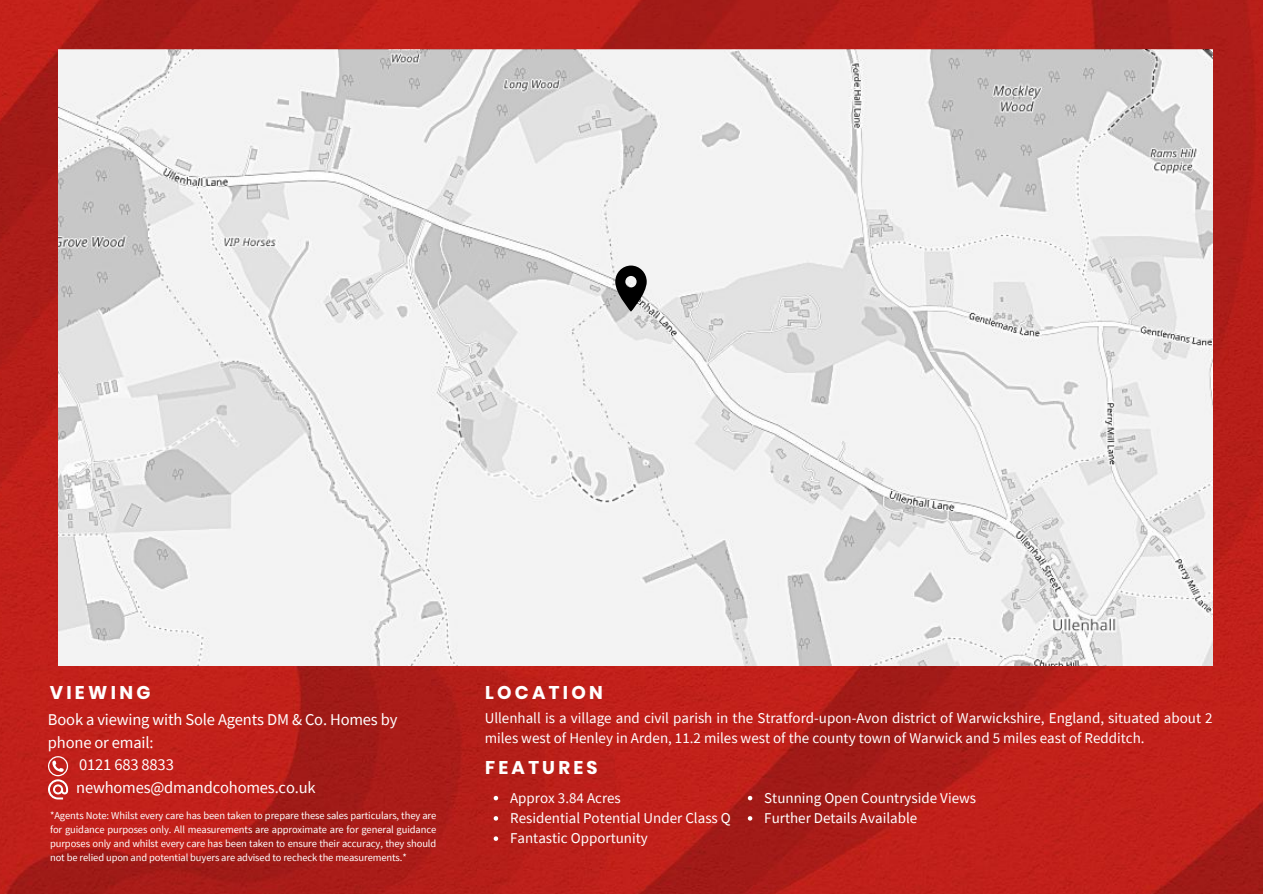
<style>
.page{position:relative;width:1263px;height:894px;background:#fff}
.page>*{position:absolute;margin:0;border:0;box-sizing:border-box;transform-origin:0 0}
.t1{font:700 18.3px "Poppins";letter-spacing:.18em;color:#fff}
.t2{font:16.5px "Source Sans Pro";letter-spacing:-.01em;color:#fff}
.t3{font:15px/20.2px "Source Sans Pro";color:#fff}
.t4{font:10.5px/14px "Source Sans Pro";letter-spacing:-.01em;color:#fff;text-align:justify}
</style>
<div class="page">
<img style="left:0;top:0;width:1263px;height:893px">
<img style="left:58px;top:50px;width:1155px;height:615px">
<svg style="left:615px;top:265px;width:32px;height:46px"></svg>
<svg style="left:48px;top:756px;width:20px;height:43px"></svg>
<svg style="left:494px;top:795px;width:4px;height:5px"></svg>
<svg style="left:494px;top:815px;width:4px;height:5px"></svg>
<svg style="left:494px;top:836px;width:4px;height:4px"></svg>
<svg style="left:748px;top:795px;width:4px;height:5px"></svg>
<svg style="left:748px;top:815px;width:4px;height:5px"></svg>
<p class="t1" style="left:50px;top:679px;width:102px">VIEWING</p>
<p class="t2" style="left:48px;top:708px;width:351px">Book a viewing with Sole Agents DM &amp; Co. Homes by</p>
<p class="t2" style="left:48px;top:731px;width:107px">phone or email:</p>
<p class="t2" style="left:79px;top:753px;width:96px">0121 683 8833</p>
<p class="t2" style="left:76px;top:776px;width:241px">newhomes@dmandcohomes.co.uk</p>
<p class="t4" style="left:50px;top:808px;width:388px">*Agents Note: Whilst every care has been taken to prepare these sales particulars, they are for guidance purposes only. All measurements are approximate are for general guidance purposes only and whilst every care has been taken to ensure their accuracy, they should not be relied upon and potential buyers are advised to recheck the measurements.*</p>
<p class="t1" style="left:485px;top:679px;width:119px">LOCATION</p>
<p class="t3" style="left:485px;top:707px;width:729px">Ullenhall is a village and civil parish in the Stratford-upon-Avon district of Warwickshire, England, situated about 2 miles west of Henley in Arden, 11.2 miles west of the county town of Warwick and 5 miles east of Redditch.</p>
<p class="t1" style="left:485px;top:755px;width:114px">FEATURES</p>
<p class="t3" style="left:510px;top:786px;width:222px">Approx 3.84 Acres<br>Residential Potential Under Class Q<br>Fantastic Opportunity</p>
<p class="t3" style="left:764px;top:786px;width:213px">Stunning Open Countryside Views<br>Further Details Available</p>
</div>
